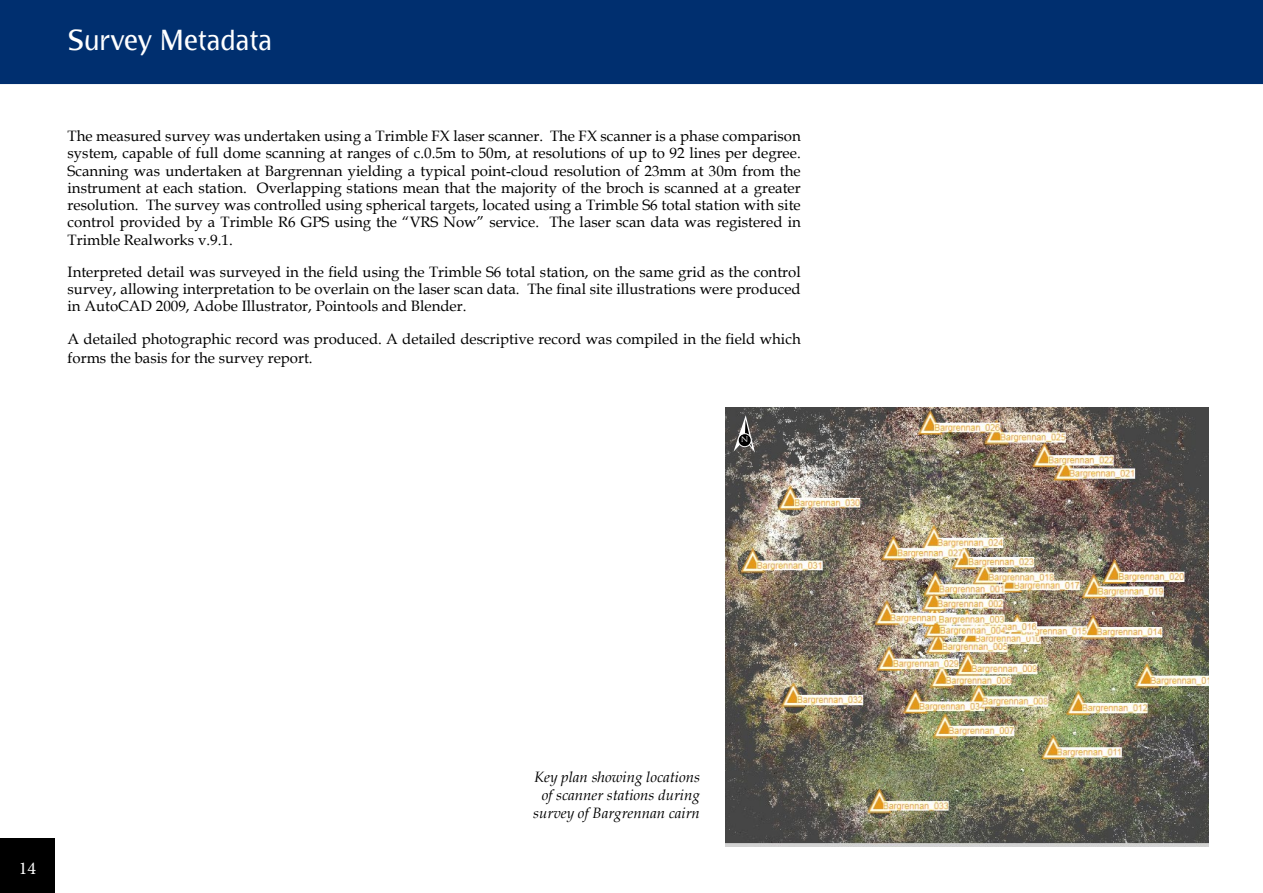
<style>
.page{position:relative;width:1263px;height:893px;background:#fff}
.page>*{position:absolute;margin:0;border:0;box-sizing:border-box;transform-origin:0 0}
.t1{font:27px "Bradlo Sans";color:#fff}
.t2{font:18px "Minion Pro";color:#fff}
.t3{font:15px/17.2px "Book Antiqua";color:#000;text-align:justify}
.t4{font:italic 15px/18px "Book Antiqua";color:#000;text-align:center}
.t5{font:9px "Trajan Pro";color:#fff}
</style>
<div class="page">
<div style="left:0;top:1px;width:1262px;height:82px;background:#002f6f"></div>
<div style="left:0;top:0;width:1263px;height:84px;border:2px solid #002f6f"></div>
<div style="left:0;top:839px;width:55px;height:54px;background:#000"></div>
<img style="left:726px;top:407px;width:483px;height:439px">
<svg style="left:733px;top:415px;width:22px;height:38px"></svg>
<div style="left:738px;top:433px;width:13px;height:14px;background:#000;border-radius:50%"></div>
<div style="left:738px;top:433px;width:14px;height:14px;border:1px solid #fff;border-radius:50%"></div>
<h1 class="t1" style="left:68px;top:25px;width:206px">Survey Metadata</h1>
<p class="t3" style="left:68px;top:127px;width:735px">The measured survey was undertaken using a Trimble FX laser scanner. The FX scanner is a phase comparison system, capable of full dome scanning at ranges of c.0.5m to 50m, at resolutions of up to 92 lines per degree.<br>Scanning was undertaken at Bargrennan yielding a typical point-cloud resolution of 23mm at 30m from the instrument at each station. Overlapping stations mean that the majority of the broch is scanned at a greater resolution. The survey was controlled using spherical targets, located using a Trimble S6 total station with site control provided by a Trimble R6 GPS using the “VRS Now” service. The laser scan data was registered in Trimble Realworks v.9.1.</p>
<p class="t3" style="left:68px;top:263px;width:735px">Interpreted detail was surveyed in the field using the Trimble S6 total station, on the same grid as the control survey, allowing interpretation to be overlain on the laser scan data. The final site illustrations were produced in AutoCAD 2009, Adobe Illustrator, Pointools and Blender.</p>
<p class="t3" style="left:68px;top:329px;width:735px;line-height:19px">A detailed photographic record was produced. A detailed descriptive record was compiled in the field which forms the basis for the survey report.</p>
<p class="t5" style="left:741px;top:433px;width:9px">n</p>
<p class="t2" style="left:19px;top:856px;width:19px">14</p>
<p class="t4" style="left:533px;top:768px;width:168px">Key plan showing locations of scanner stations during survey of Bargrennan cairn</p>
</div>
